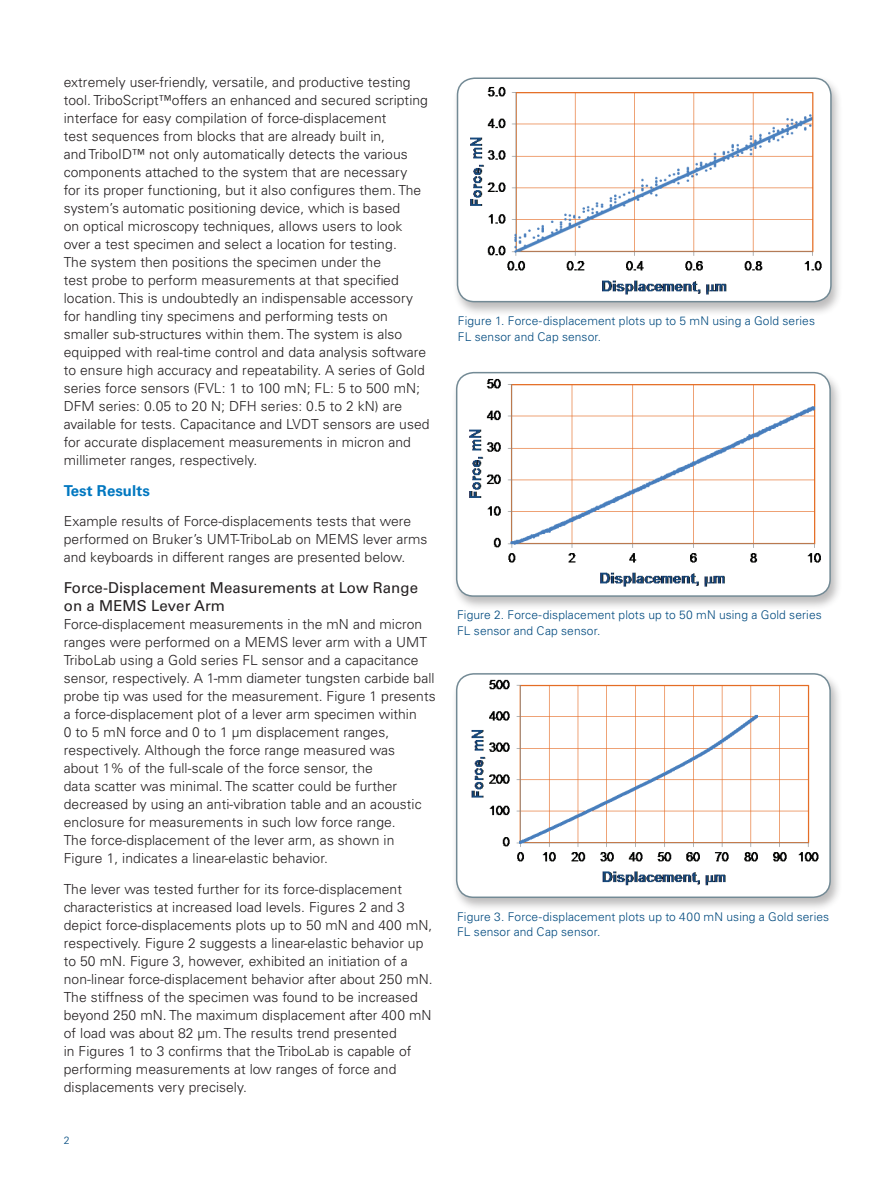
<style>
.page{position:relative;width:893px;height:1187px;background:#fff}
.page>*{position:absolute;margin:0;border:0;box-sizing:border-box;transform-origin:0 0}
.t1{font:15px/18px "Univers LT Std";letter-spacing:.005em;color:#231f20}
.t2{font:700 15px "Univers LT Std";letter-spacing:.005em;color:#0077c0}
.t3{font:300 13.8px/18px "Univers LT Std";letter-spacing:.005em;color:#231f20}
.t4{font:300 12px/15.8px "Univers LT Std";letter-spacing:.01em;color:#004a7f}
.t5{font:300 10.5px "Univers LT Std";color:#004a7f}
</style>
<div class="page">
<div style="left:452px;top:75px;width:392px;height:242px;background:#231f20;opacity:.3"></div>
<img style="left:457px;top:80px;width:374px;height:221px">
<div style="left:457px;top:77px;width:375px;height:225px;border:2px solid #738a95;border-radius:17px"></div>
<div style="left:451px;top:370px;width:392px;height:241px;background:#231f20;opacity:.3"></div>
<img style="left:457px;top:372px;width:373px;height:224px">
<div style="left:456px;top:372px;width:375px;height:224px;border:2px solid #738a95;border-radius:17px"></div>
<div style="left:451px;top:671px;width:392px;height:241px;background:#231f20;opacity:.3"></div>
<img style="left:457px;top:673px;width:373px;height:224px">
<div style="left:456px;top:673px;width:375px;height:225px;border:2px solid #738a95;border-radius:17px"></div>
<p class="t3" style="left:64px;top:73px;width:367px">extremely user-friendly, versatile, and productive testing tool. TriboScript™offers an enhanced and secured scripting interface for easy compilation of force-displacement<br>test sequences from blocks that are already built in,<br>and TriboID™ not only automatically detects the various components attached to the system that are necessary<br>for its proper functioning, but it also configures them. The system’s automatic positioning device, which is based<br>on optical microscopy techniques, allows users to look over a test specimen and select a location for testing.<br>The system then positions the specimen under the<br>test probe to perform measurements at that specified location. This is undoubtedly an indispensable accessory for handling tiny specimens and performing tests on smaller sub-structures within them. The system is also equipped with real-time control and data analysis software to ensure high accuracy and repeatability. A series of Gold series force sensors (FVL: 1 to 100 mN; FL: 5 to 500 mN; DFM series: 0.05 to 20 N; DFH series: 0.5 to 2 kN) are available for tests. Capacitance and LVDT sensors are used for accurate displacement measurements in micron and millimeter ranges, respectively.</p>
<p class="t2" style="left:64px;top:481px;width:88px">Test Results</p>
<p class="t3" style="left:64px;top:512px;width:365px">Example results of Force-displacements tests that were performed on Bruker’s UMT-TriboLab on MEMS lever arms and keyboards in different ranges are presented below.</p>
<p class="t1" style="left:64px;top:579px;width:356px">Force-Displacement Measurements at Low Range on a MEMS Lever Arm</p>
<p class="t3" style="left:64px;top:615px;width:373px">Force-displacement measurements in the mN and micron ranges were performed on a MEMS lever arm with a UMT TriboLab using a Gold series FL sensor and a capacitance sensor, respectively. A 1-mm diameter tungsten carbide ball probe tip was used for the measurement. Figure 1 presents a force-displacement plot of a lever arm specimen within<br>0 to 5 mN force and 0 to 1 µm displacement ranges, respectively. Although the force range measured was<br>about 1% of the full-scale of the force sensor, the<br>data scatter was minimal. The scatter could be further decreased by using an anti-vibration table and an acoustic enclosure for measurements in such low force range.<br>The force-displacement of the lever arm, as shown in Figure 1, indicates a linear-elastic behavior.</p>
<p class="t3" style="left:64px;top:880px;width:370px">The lever was tested further for its force-displacement characteristics at increased load levels. Figures 2 and 3 depict force-displacements plots up to 50 mN and 400 mN, respectively. Figure 2 suggests a linear-elastic behavior up to 50 mN. Figure 3, however, exhibited an initiation of a non-linear force-displacement behavior after about 250 mN.<br>The stiffness of the specimen was found to be increased beyond 250 mN. The maximum displacement after 400 mN of load was about 82 μm. The results trend presented<br>in Figures 1 to 3 confirms that the TriboLab is capable of performing measurements at low ranges of force and displacements very precisely.</p>
<p class="t5" style="left:64px;top:1133px;width:7px">2</p>
<p class="t4" style="left:458px;top:313px;width:359px">Figure 1. Force-displacement plots up to 5 mN using a Gold series<br>FL sensor and Cap sensor.</p>
<p class="t4" style="left:457px;top:607px;width:366px">Figure 2. Force-displacement plots up to 50 mN using a Gold series<br>FL sensor and Cap sensor.</p>
<p class="t4" style="left:457px;top:908px;width:374px">Figure 3. Force-displacement plots up to 400 mN using a Gold series<br>FL sensor and Cap sensor.</p>
</div>
